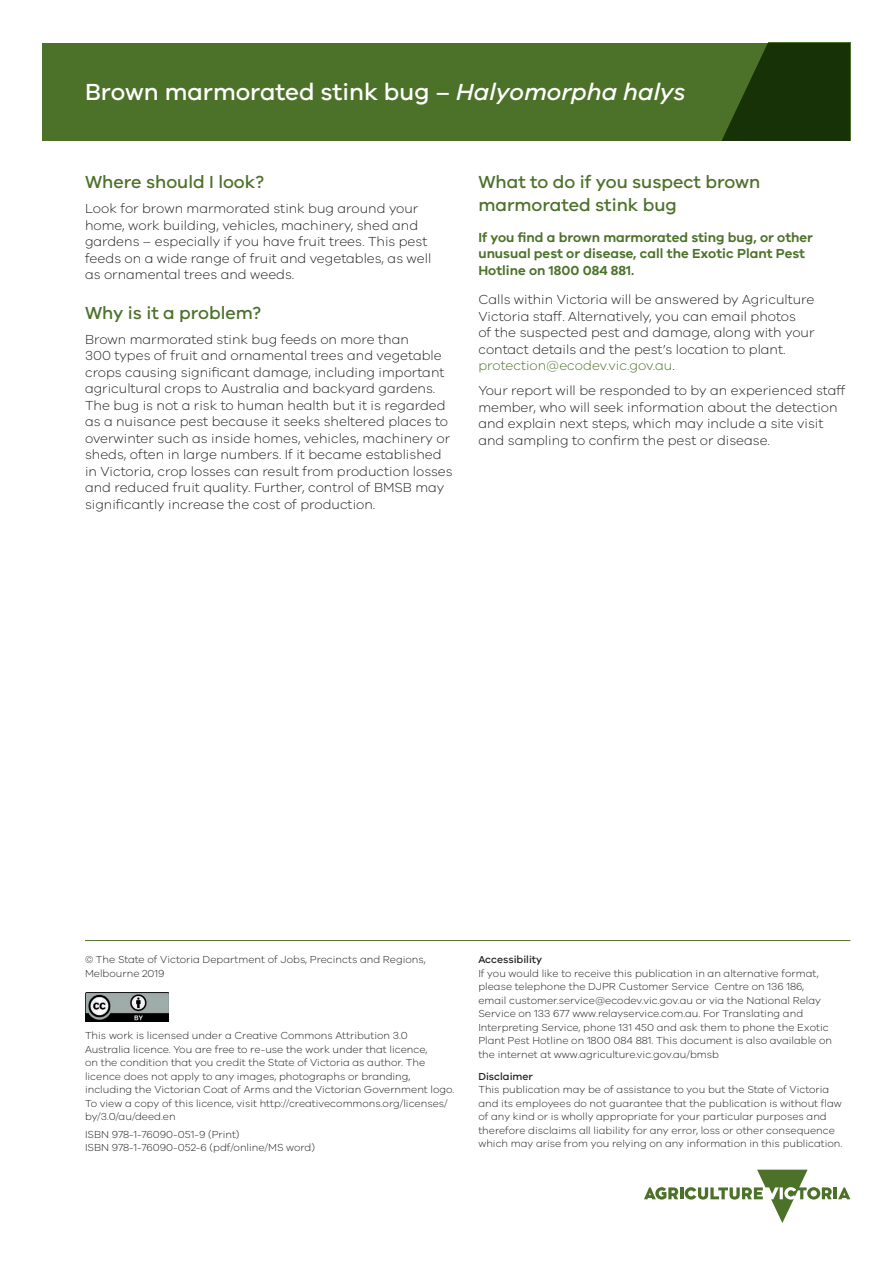
<style>
.page{position:relative;width:893px;height:1263px;background:#fff}
.page>*{position:absolute;margin:0;border:0;box-sizing:border-box;transform-origin:0 0}
.COVER_HEAD_C{font:500 24px "VIC";color:#fff}
.HEAD_B{font:500 18px/22.5px "VIC";color:#4c722a}
.BODY{font:300 13.5px/16.5px "VIC";color:#231f20}
.Pullout_feature{font:600 13.5px/16.5px "VIC";color:#4c722a}
.imprint{font:300 10.5px/13.5px "VIC";color:#231f20}
.s1{font-style:italic}
.s2{color:#4c722a}
.s3{font-weight:500}
</style>
<div class="page">
<hr style="left:85px;top:940px;width:765px;height:1px;background:#4c722a">
<img style="left:85px;top:992px;width:83px;height:29px">
<div style="left:43px;top:43px;width:807px;height:97px;background:#4c722a"></div>
<svg style="left:722px;top:43px;width:128px;height:97px"></svg>
<svg style="left:644px;top:1170px;width:206px;height:53px"></svg>
<p class="COVER_HEAD_C" style="left:85px;top:78px;width:602px">Brown marmorated stink bug – <span class="s1">Halyomorpha halys</span></p>
<p class="HEAD_B" style="left:85px;top:170px;width:181px">Where should I look?</p>
<p class="BODY" style="left:85px;top:200px;width:348px">Look for brown marmorated stink bug around your home, work building, vehicles, machinery, shed and gardens – especially if you have fruit trees. This pest feeds on a wide range of fruit and vegetables, as well as ornamental trees and weeds.</p>
<p class="HEAD_B" style="left:85px;top:301px;width:178px">Why is it a problem?</p>
<p class="BODY" style="left:85px;top:330px;width:369px">Brown marmorated stink bug feeds on more than<br>300 types of fruit and ornamental trees and vegetable crops causing significant damage, including important agricultural crops to Australia and backyard gardens.<br>The bug is not a risk to human health but it is regarded as a nuisance pest because it seeks sheltered places to overwinter such as inside homes, vehicles, machinery or sheds, often in large numbers. If it became established in Victoria, crop losses can result from production losses and reduced fruit quality. Further, control of BMSB may significantly increase the cost of production.</p>
<p class="HEAD_B" style="left:478px;top:170px;width:284px">What to do if you suspect brown marmorated stink bug</p>
<p class="Pullout_feature" style="left:478px;top:229px;width:336px">If you find a brown marmorated sting bug, or other unusual pest or disease, call the Exotic Plant Pest<br>Hotline on 1800 084 881.</p>
<p class="BODY" style="left:478px;top:291px;width:338px">Calls within Victoria will be answered by Agriculture Victoria staff. Alternatively, you can email photos<br>of the suspected pest and damage, along with your contact details and the pest’s location to plant. <span class="s2">protection@ecodev.vic.gov.au</span>.</p>
<p class="BODY" style="left:478px;top:382px;width:369px">Your report will be responded to by an experienced staff member, who will seek information about the detection and explain next steps, which may include a site visit and sampling to confirm the pest or disease.</p>
<p class="imprint" style="left:85px;top:952px;width:342px">© The State of Victoria Department of Jobs, Precincts and Regions,<br>Melbourne 2019</p>
<p class="imprint" style="left:85px;top:1028px;width:371px">This work is licensed under a Creative Commons Attribution 3.0<br>Australia licence. You are free to re-use the work under that licence,<br>on the condition that you credit the State of Victoria as author. The licence does not apply to any images, photographs or branding, including the Victorian Coat of Arms and the Victorian Government logo.<br>To view a copy of this licence, visit http://creativecommons.org/licenses/ by/3.0/au/deed.en</p>
<p class="imprint" style="left:85px;top:1127px;width:232px">ISBN 978-1-76090-051-9 (Print)<br>ISBN 978-1-76090-052-6 (pdf/online/MS word)</p>
<p class="imprint" style="left:478px;top:952px;width:355px"><span class="s3">Accessibility<br></span>If you would like to receive this publication in an alternative format, please telephone the DJPR Customer Service Centre on 136 186, email customer.service@ecodev.vic.gov.au or via the National Relay Service on 133 677 www.relayservice.com.au. For Translating and Interpreting Service, phone 131 450 and ask them to phone the Exotic Plant Pest Hotline on 1800 084 881. This document is also available on the internet at www.agriculture.vic.gov.au/bmsb</p>
<p class="imprint" style="left:478px;top:1069px;width:366px"><span class="s3">Disclaimer<br></span>This publication may be of assistance to you but the State of Victoria and its employees do not guarantee that the publication is without flaw of any kind or is wholly appropriate for your particular purposes and therefore disclaims all liability for any error, loss or other consequence which may arise from you relying on any information in this publication.</p>
</div>
